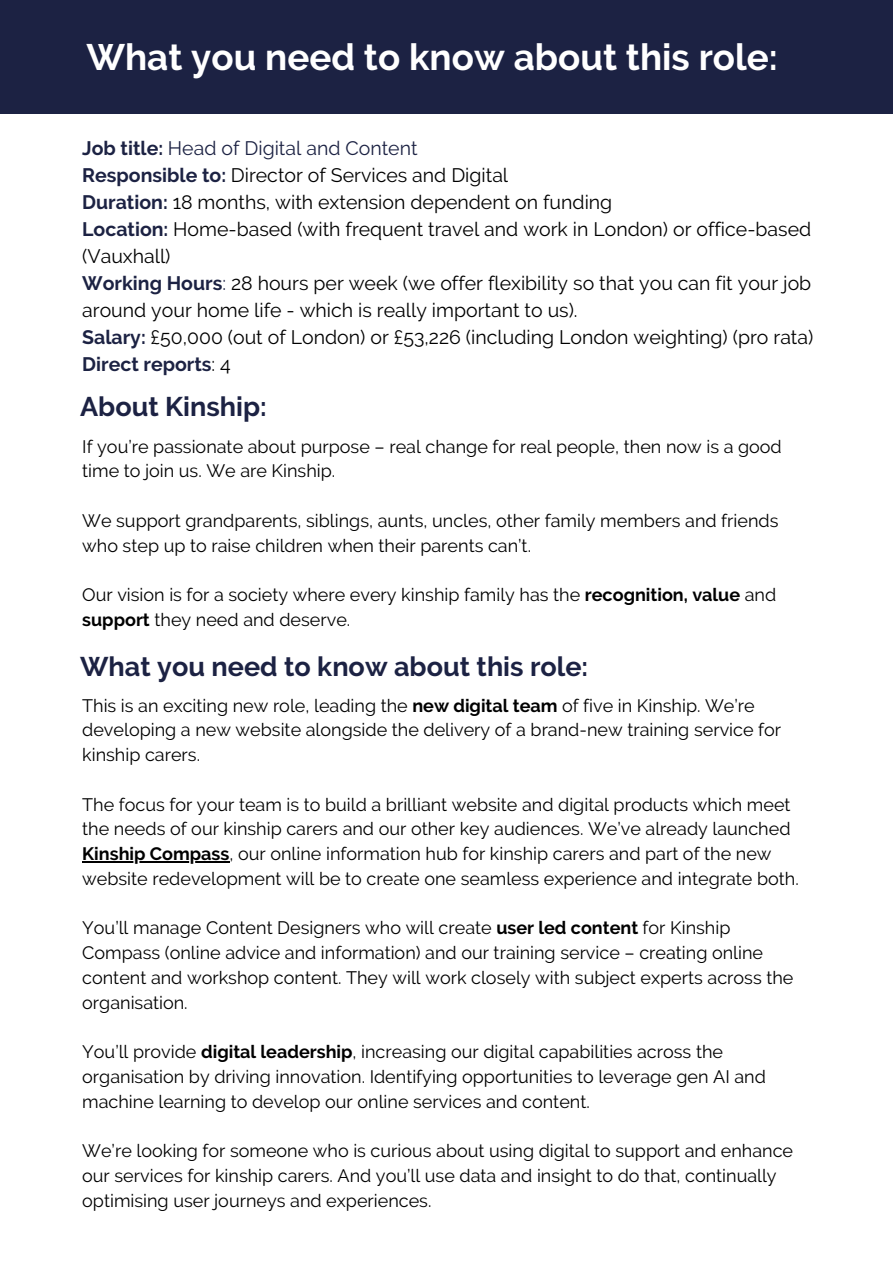
<style>
.page{position:relative;width:893px;height:1264px;background:#fff}
.page>*{position:absolute;margin:0;border:0;box-sizing:border-box;transform-origin:0 0}
.t1{font:700 36.75px "Raleway";color:#fff}
.t2{font:700 27px "Raleway";color:#1c2243}
.t3{font:19.5px/27px "Raleway";color:#000}
.t4{font:19.5px "Raleway";color:#1c2243}
.t5{font:700 19.5px "Raleway";color:#1c2243}
.t6{font:18px/24.8px "Raleway";color:#000}
.s1{font-weight:700}
.s2{font-weight:700;color:#1c2243}
.s3{color:#1c2243}
.s4{font-weight:400;color:#000}
</style>
<div class="page">
<div style="left:0;top:0;width:892px;height:114px;background:#1c2243"></div>
<hr style="left:82px;top:861px;width:147px;height:1px;background:#000">
<p class="t1" style="left:86px;top:35px;width:692px">What you need to know about this role:</p>
<p class="t4" style="left:82px;top:136px;width:337px"><span class="s1">Job title:</span> Head of Digital and Content</p>
<p class="t3" style="left:82px;top:161px;width:427px"><span class="s2">Responsible to:</span> Director of Services and Digital</p>
<p class="t3" style="left:82px;top:188px;width:531px"><span class="s2">Duration:</span> 18 months, with extension dependent on funding</p>
<p class="t3" style="left:82px;top:215px;width:730px"><span class="s2">Location:</span> Home-based (with frequent travel and work in London) or office-based (Vauxhall)</p>
<p class="t3" style="left:82px;top:269px;width:730px"><span class="s2">Working Hours</span><span class="s3">:</span> 28 hours per week (we offer flexibility so that you can fit your job around your home life - which is really important to us).</p>
<p class="t3" style="left:82px;top:323px;width:732px"><span class="s2">Salary:</span> £50,000 (out of London) or £53,226 (including London weighting) (pro rata)</p>
<p class="t5" style="left:82px;top:352px;width:150px">Direct reports<span class="s4">: 4</span></p>
<p class="t2" style="left:80px;top:390px;width:188px">About Kinship:</p>
<p class="t6" style="left:82px;top:434px;width:701px">If you’re passionate about purpose – real change for real people, then now is a good time to join us. We are Kinship.</p>
<p class="t6" style="left:82px;top:508px;width:697px">We support grandparents, siblings, aunts, uncles, other family members and friends who step up to raise children when their parents can’t.</p>
<p class="t6" style="left:82px;top:582px;width:695px">Our vision is for a society where every kinship family has the <span class="s1">recognition, value</span> and <span class="s1">support</span> they need and deserve.</p>
<p class="t2" style="left:80px;top:650px;width:509px">What you need to know about this role:</p>
<p class="t6" style="left:82px;top:693px;width:700px">This is an exciting new role, leading the <span class="s1">new digital team</span> of five in Kinship. We’re developing a new website alongside the delivery of a brand-new training service for kinship carers.</p>
<p class="t6" style="left:82px;top:792px;width:718px">The focus for your team is to build a brilliant website and digital products which meet the needs of our kinship carers and our other key audiences. We’ve already launched <span class="s1">Kinship Compass</span>, our online information hub for kinship carers and part of the new website redevelopment will be to create one seamless experience and integrate both.</p>
<p class="t6" style="left:82px;top:915px;width:712px">You’ll manage Content Designers who will create <span class="s1">user led content</span> for Kinship Compass (online advice and information) and our training service – creating online content and workshop content. They will work closely with subject experts across the organisation.</p>
<p class="t6" style="left:82px;top:1039px;width:685px">You’ll provide <span class="s1">digital leadership</span>, increasing our digital capabilities across the organisation by driving innovation. Identifying opportunities to leverage gen AI and machine learning to develop our online services and content.</p>
<p class="t6" style="left:82px;top:1138px;width:712px">We’re looking for someone who is curious about using digital to support and enhance our services for kinship carers. And you’ll use data and insight to do that, continually optimising user journeys and experiences.</p>
</div>
